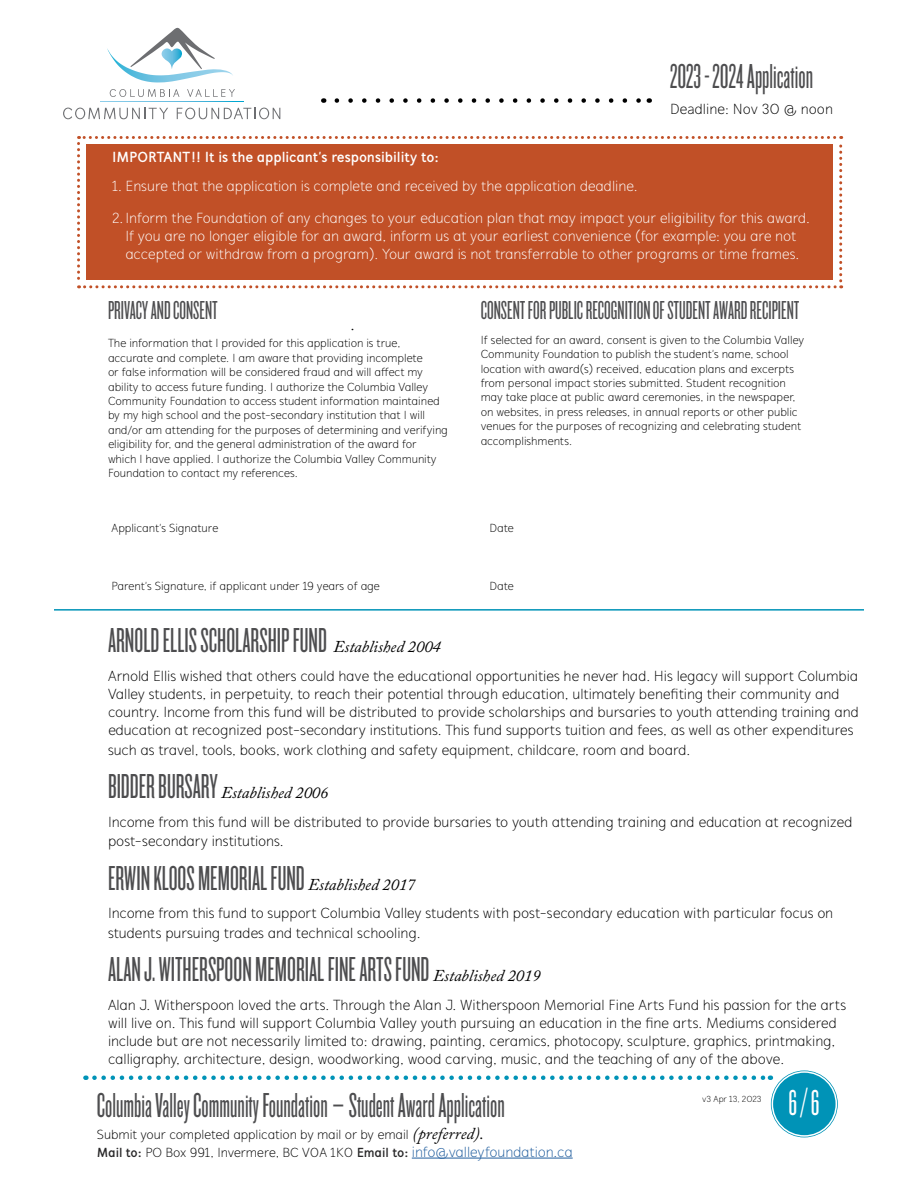
<style>
.page{position:relative;width:918px;height:1188px;background:#fff}
.page>*{position:absolute;margin:0;border:0;box-sizing:border-box;transform-origin:0 0}
.t1{font:37.5px "Knockout HTF26 Junior Flyweight";color:#fff}
.t2{font:36px "Knockout HTF26 Junior Flyweight";color:#4d4d4f}
.t3{font:27px "Knockout HTF26 Junior Flyweight";color:#4d4d4f}
.t4{font:italic 16.5px "Adobe Caslon Pro";color:#000}
.t5{font:300 15px/18px "Mucho Sans";letter-spacing:-.005em;color:#000}
.t6{font:300 15px/18px "Mucho Sans";letter-spacing:-.01em;color:#fff;text-align:center}
.t7{font:700 15px "Mucho Sans";color:#fff}
.t8{font:300 13.5px/18px "Mucho Sans";letter-spacing:-.01em;color:#000}
.t9{font:300 12px/14.4px "Mucho Sans";letter-spacing:-.01em;color:#000}
.t10{font:300 9px "Mucho Sans";color:#000}
.s1{font-family:"Adobe Caslon Pro";font-style:italic;font-size:16.5px;color:#000}
.s2{font-family:"Knockout HTF26 Junior Flyweight";font-style:normal;font-size:36px;color:#4d4d4f}
.s3{font-family:"Adobe Caslon Pro";font-weight:400;font-style:italic;font-size:16.5px}
.s4{font-weight:700;color:#292829}
.s5{font-size:15px;color:#215e9e}
</style>
<div class="page">
<svg style="left:77px;top:136px;width:765px;height:152px"></svg>
<div style="left:86px;top:144px;width:747px;height:136px;background:#c15027"></div>
<div style="left:771px;top:1070px;width:67px;height:67px;background:#0093b7;border-radius:50%"></div>
<div style="left:769px;top:1068px;width:71px;height:72px;border:1px solid #fff;border-radius:50%"></div>
<div style="left:772px;top:1071px;width:65px;height:66px;border:1px solid #fff;border-radius:50%"></div>
<svg style="left:94px;top:1076px;width:677px;height:4px"></svg>
<hr style="left:412px;top:1158px;width:161px;height:1px;background:#215e9e">
<svg style="left:110px;top:89px;width:69px;height:8px"></svg>
<svg style="left:187px;top:89px;width:48px;height:8px"></svg>
<svg style="left:63px;top:108px;width:105px;height:11px"></svg>
<svg style="left:177px;top:108px;width:103px;height:11px"></svg>
<svg style="left:101px;top:101px;width:142px;height:1px"></svg>
<svg style="left:107px;top:28px;width:126px;height:54px"></svg>
<svg style="left:337px;top:98px;width:304px;height:5px"></svg>
<hr style="left:54px;top:609px;width:810px;height:2px;background:#0093b7">
<h2 class="t2" style="left:670px;top:59px;width:145px">2023 - 2024 Application</h2>
<p class="t5" style="left:670px;top:100px;width:164px">Deadline: Nov 30 @ noon</p>
<p class="t7" style="left:112px;top:148px;width:329px">IMPORTANT!! It is the applicant’s responsibility to:</p>
<p class="t6" style="left:112px;top:177px;width:527px">1. Ensure that the application is complete and received by the application deadline.</p>
<p class="t6" style="left:112px;top:209px;width:700px">2. Inform the Foundation of any changes to your education plan that may impact your eligibility for this award.<br>If you are no longer eligible for an award, inform us at your earliest convenience (for example: you are not accepted or withdraw from a program). Your award is not transferrable to other programs or time frames.</p>
<h3 class="t3" style="left:108px;top:297px;width:111px">PRIVACY AND CONSENT</h3>
<p class="t9" style="left:108px;top:322px;width:342px;text-indent:243px">•<br>The information that I provided for this application is true, accurate and complete. I am aware that providing incomplete<br>or false information will be considered fraud and will affect my ability to access future funding. I authorize the Columbia Valley Community Foundation to access student information maintained by my high school and the post-secondary institution that I will and/or am attending for the purposes of determining and verifying eligibility for, and the general administration of the award for which I have applied. I authorize the Columbia Valley Community Foundation to contact my references.</p>
<h3 class="t3" style="left:481px;top:297px;width:320px">CONSENT FOR PUBLIC RECOGNITION OF STUDENT AWARD RECIPIENT</h3>
<p class="t9" style="left:481px;top:333px;width:325px">If selected for an award, consent is given to the Columbia Valley Community Foundation to publish the student’s name, school location with award(s) received, education plans and excerpts from personal impact stories submitted. Student recognition may take place at public award ceremonies, in the newspaper, on websites, in press releases, in annual reports or other public venues for the purposes of recognizing and celebrating student accomplishments.</p>
<p class="t9" style="left:111px;top:521px;width:108px">Applicant’s Signature</p>
<p class="t9" style="left:489px;top:521px;width:26px">Date</p>
<p class="t9" style="left:111px;top:579px;width:270px">Parent’s Signature, if applicant under 19 years of age</p>
<p class="t9" style="left:489px;top:579px;width:26px">Date</p>
<h2 class="t2" style="left:108px;top:623px;width:334px">ARNOLD ELLIS SCHOLARSHIP FUND <span class="s1">Established 2004</span></h2>
<p class="t5" style="left:108px;top:667px;width:752px">Arnold Ellis wished that others could have the educational opportunities he never had. His legacy will support Columbia Valley students, in perpetuity, to reach their potential through education, ultimately benefiting their community and country. Income from this fund will be distributed to provide scholarships and bursaries to youth attending training and education at recognized post-secondary institutions. This fund supports tuition and fees, as well as other expenditures</p>
<p class="t5" style="left:108px;top:741px;width:584px">such as travel, tools, books, work clothing and safety equipment, childcare, room and board.</p>
<p class="t4" style="left:108px;top:783px;width:222px"><span class="s2">BIDDER BURSARY</span> Established 2006</p>
<p class="t5" style="left:108px;top:812px;width:746px;line-height:19.8px">Income from this fund will be distributed to provide bursaries to youth attending training and education at recognized post-secondary institutions.</p>
<h2 class="t2" style="left:108px;top:861px;width:309px">ERWIN KLOOS MEMORIAL FUND <span class="s1">Established 2017</span></h2>
<p class="t5" style="left:108px;top:904px;width:727px;line-height:19.8px">Income from this fund to support Columbia Valley students with post-secondary education with particular focus on students pursuing trades and technical schooling.</p>
<h2 class="t2" style="left:108px;top:952px;width:434px">ALAN J. WITHERSPOON MEMORIAL FINE ARTS FUND <span class="s1">Established 2019</span></h2>
<p class="t5" style="left:108px;top:996px;width:740px">Alan J. Witherspoon loved the arts. Through the Alan J. Witherspoon Memorial Fine Arts Fund his passion for the arts will live on. This fund will support Columbia Valley youth pursuing an education in the fine arts. Mediums considered include but are not necessarily limited to: drawing, painting, ceramics, photocopy, sculpture, graphics, printmaking, calligraphy, architecture, design, woodworking, wood carving, music, and the teaching of any of the above.</p>
<h2 class="t2" style="left:97px;top:1088px;width:409px">Columbia Valley Community Foundation – Student Award Application</h2>
<h1 class="t1" style="left:789px;top:1085px;width:32px">6 / 6</h1>
<p class="t8" style="left:97px;top:1125px;width:477px">Submit your completed application by mail or by email <span class="s3">(preferred).<br></span><span class="s4">Mail to:</span> PO Box 991, Invermere, BC V0A 1K0 <span class="s4">Email to:</span> <span class="s5">info@valleyfoundation.ca</span></p>
<p class="t10" style="left:702px;top:1094px;width:61px">v3 Apr 13, 2023</p>
</div>
